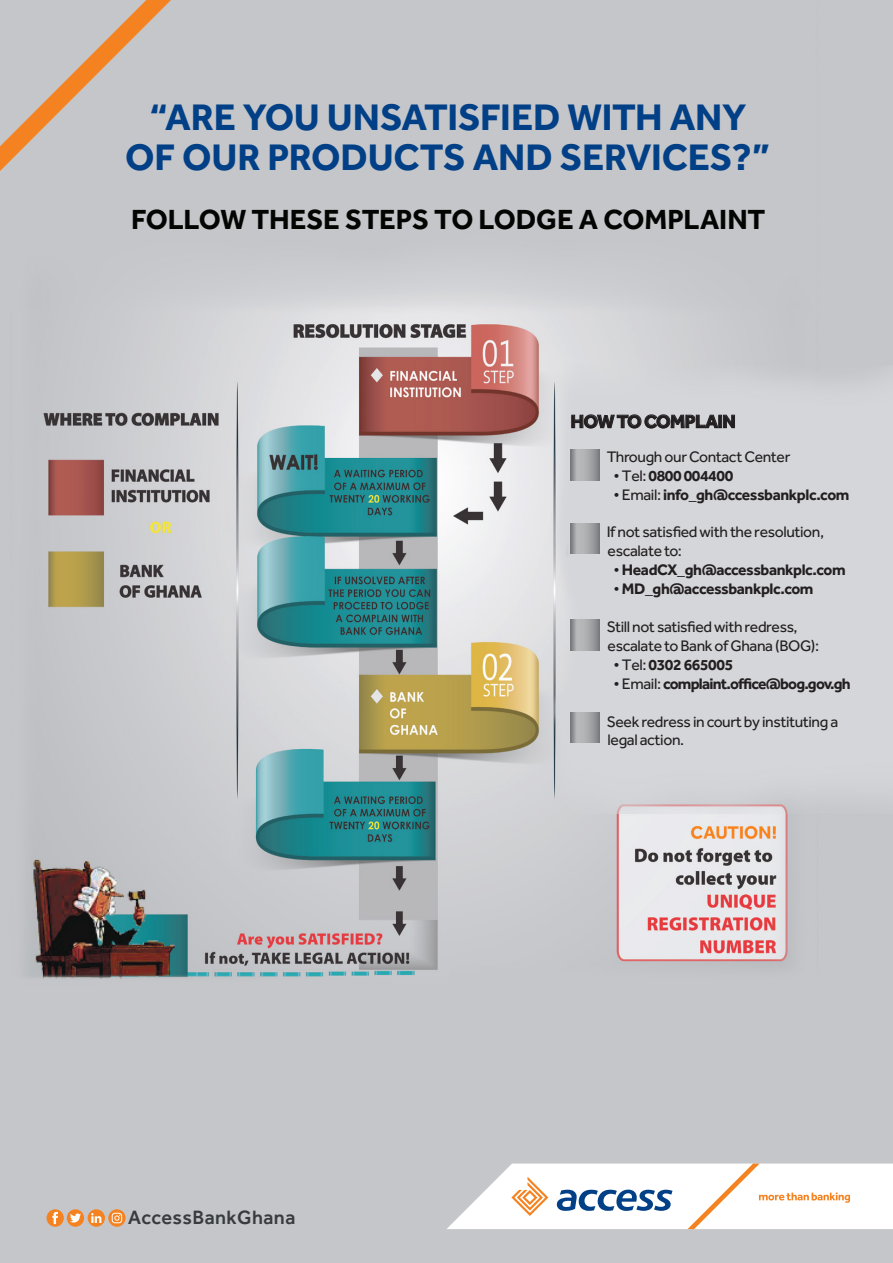
<style>
.page{position:relative;width:893px;height:1263px;background:#fff}
.page>*{position:absolute;margin:0;border:0;box-sizing:border-box;transform-origin:0 0}
.t1{font:700 38.25px/39.6px "Effra";letter-spacing:-.005em;color:#014086;text-align:center}
.t2{font:700 28.65px "Effra";letter-spacing:-.01em;color:#040503}
.t3{font:500 19.95px "Effra";letter-spacing:.02em;color:#383c3f}
.t4{font:700 18.75px "Effra";letter-spacing:-.025em;color:#231f20}
.t5{font:15.75px/18.9px "Effra";letter-spacing:-.025em;color:#231f20}
.t6{font:700 15.75px "Effra";letter-spacing:-.025em;color:#231f20}
.t7{font:700 15.75px "Effra";letter-spacing:-.05em;color:#231f20}
.s1{font-weight:400}
</style>
<div class="page">
<img style="left:0;top:0;width:893px;height:1263px">
<svg style="left:446px;top:1163px;width:447px;height:66px"></svg>
<svg style="left:0;top:0;width:171px;height:171px;background:#cbbcb3"></svg>
<div style="left:47px;top:1209px;width:17px;height:17px;background:#f58220;border-radius:50%"></div>
<div style="left:67px;top:1209px;width:17px;height:17px;background:#f58220;border-radius:50%"></div>
<svg style="left:52px;top:1211px;width:6px;height:13px"></svg>
<svg style="left:70px;top:1213px;width:11px;height:9px"></svg>
<div style="left:88px;top:1209px;width:17px;height:17px;background:#f58220;border-radius:50%"></div>
<svg style="left:108px;top:1209px;width:18px;height:17px"></svg>
<svg style="left:112px;top:1212px;width:10px;height:11px"></svg>
<svg style="left:91px;top:1213px;width:10px;height:10px"></svg>
<svg style="left:571px;top:450px;width:29px;height:30px"></svg>
<svg style="left:571px;top:524px;width:29px;height:29px"></svg>
<svg style="left:571px;top:619px;width:29px;height:31px"></svg>
<svg style="left:571px;top:712px;width:29px;height:30px"></svg>
<svg style="left:572px;top:415px;width:163px;height:13px;background:#969598"></svg>
<h1 class="t1" style="left:125px;top:97px;width:647px">“ARE YOU UNSATISFIED WITH ANY<br>OF OUR PRODUCTS AND SERVICES?”</h1>
<h2 class="t2" style="left:131px;top:201px;width:636px">FOLLOW THESE STEPS TO LODGE A COMPLAINT</h2>
<p class="t4" style="left:571px;top:410px;width:167px">HOW TO COMPLAIN</p>
<p class="t3" style="left:128px;top:1205px;width:169px">AccessBankGhana</p>
<p class="t5" style="left:607px;top:447px;width:185px">Through our Contact Center</p>
<p class="t6" style="left:614px;top:466px;width:121px"><span class="s1">• Tel:</span> 0800 004400</p>
<p class="t6" style="left:614px;top:485px;width:237px"><span class="s1">• Email:</span> info_gh@ccessbankplc.com</p>
<p class="t5" style="left:607px;top:522px;width:219px">If not satisfied with the resolution, escalate to:</p>
<p class="t6" style="left:614px;top:560px;width:234px"><span class="s1">•</span> HeadCX_gh@accessbankplc.com</p>
<p class="t6" style="left:614px;top:579px;width:201px"><span class="s1">•</span> MD_gh@accessbankplc.com</p>
<p class="t5" style="left:607px;top:617px;width:214px">Still not satisfied with redress, escalate to Bank of Ghana (BOG):</p>
<p class="t6" style="left:614px;top:655px;width:121px"><span class="s1">• Tel:</span> 0302 665005</p>
<p class="t7" style="left:614px;top:674px;width:239px"><span class="s1">• Email:</span> complaint.office@bog.gov.gh</p>
<p class="t5" style="left:607px;top:711px;width:233px">Seek redress in court by instituting a legal action.</p>
</div>
